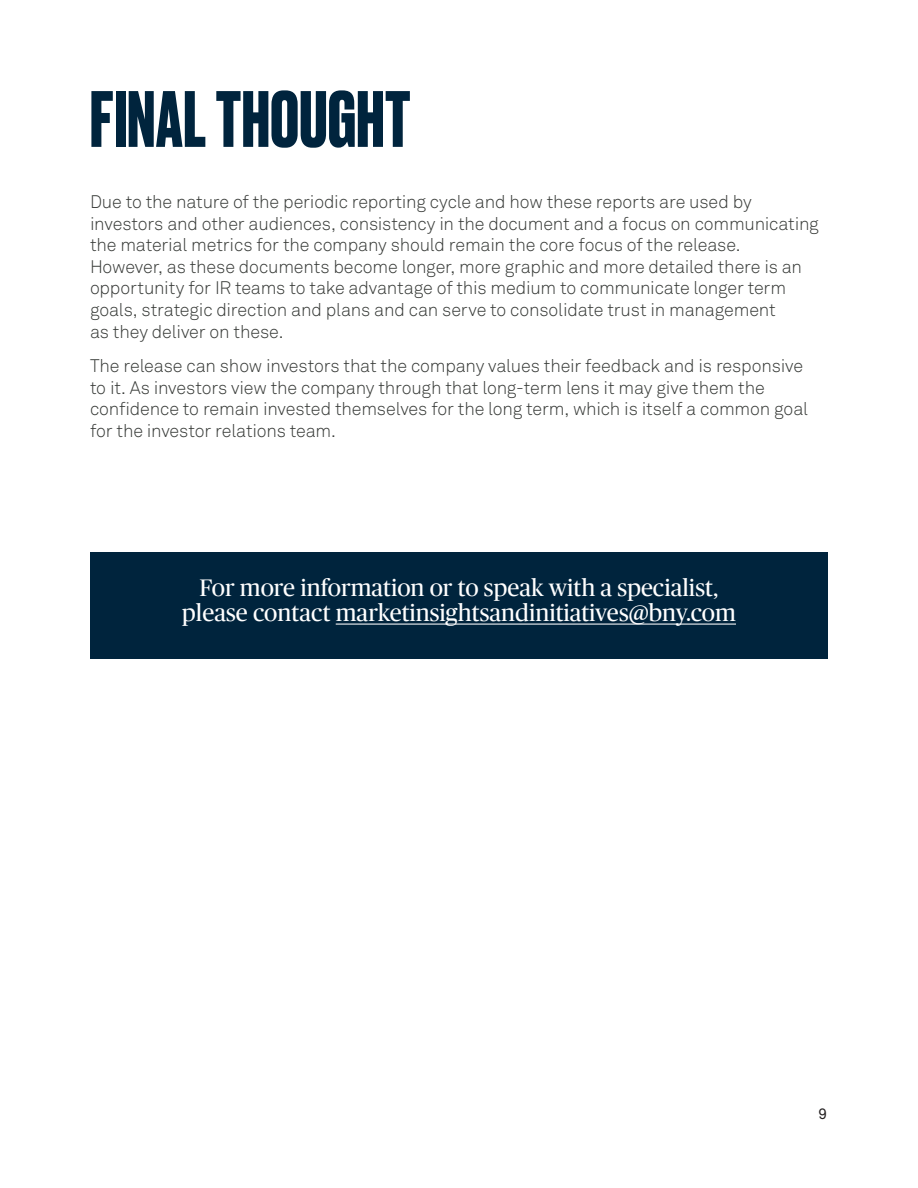
<style>
.page{position:relative;width:918px;height:1188px;background:#fff}
.page>*{position:absolute;margin:0;border:0;box-sizing:border-box;transform-origin:0 0}
.t1{font:700 75px "Druk";letter-spacing:.01em;color:#00243d}
.Introduction_Copy_12_15__10{font:24px/25.5px "Publico Pro";color:#fff;text-align:center}
.t2{font:18px/21.6px "Akkurat Light Pro";letter-spacing:-.01em;color:#363936}
.t3{font:15px "Akkurat Pro";color:#231f20}
</style>
<div class="page">
<div style="left:90px;top:552px;width:738px;height:106px;background:#00243d"></div>
<hr style="left:336px;top:624px;width:400px;height:1px;background:#fff">
<p class="t1" style="left:90px;top:68px;width:322px">FINAL THOUGHT</p>
<p class="t2" style="left:90px;top:191px;width:730px">Due to the nature of the periodic reporting cycle and how these reports are used by investors and other audiences, consistency in the document and a focus on communicating the material metrics for the company should remain the core focus of the release.<br>However, as these documents become longer, more graphic and more detailed there is an opportunity for IR teams to take advantage of this medium to communicate longer term goals, strategic direction and plans and can serve to consolidate trust in management<br>as they deliver on these.</p>
<p class="t2" style="left:90px;top:355px;width:720px">The release can show investors that the company values their feedback and is responsive to it. As investors view the company through that long-term lens it may give them the confidence to remain invested themselves for the long term, which is itself a common goal for the investor relations team.</p>
<p class="Introduction_Copy_12_15__10" style="left:182px;top:574px;width:556px">For more information or to speak with a specialist, please contact marketinsightsandinitiatives@bny.com</p>
<p class="t3" style="left:818px;top:1105px;width:10px">9</p>
</div>
